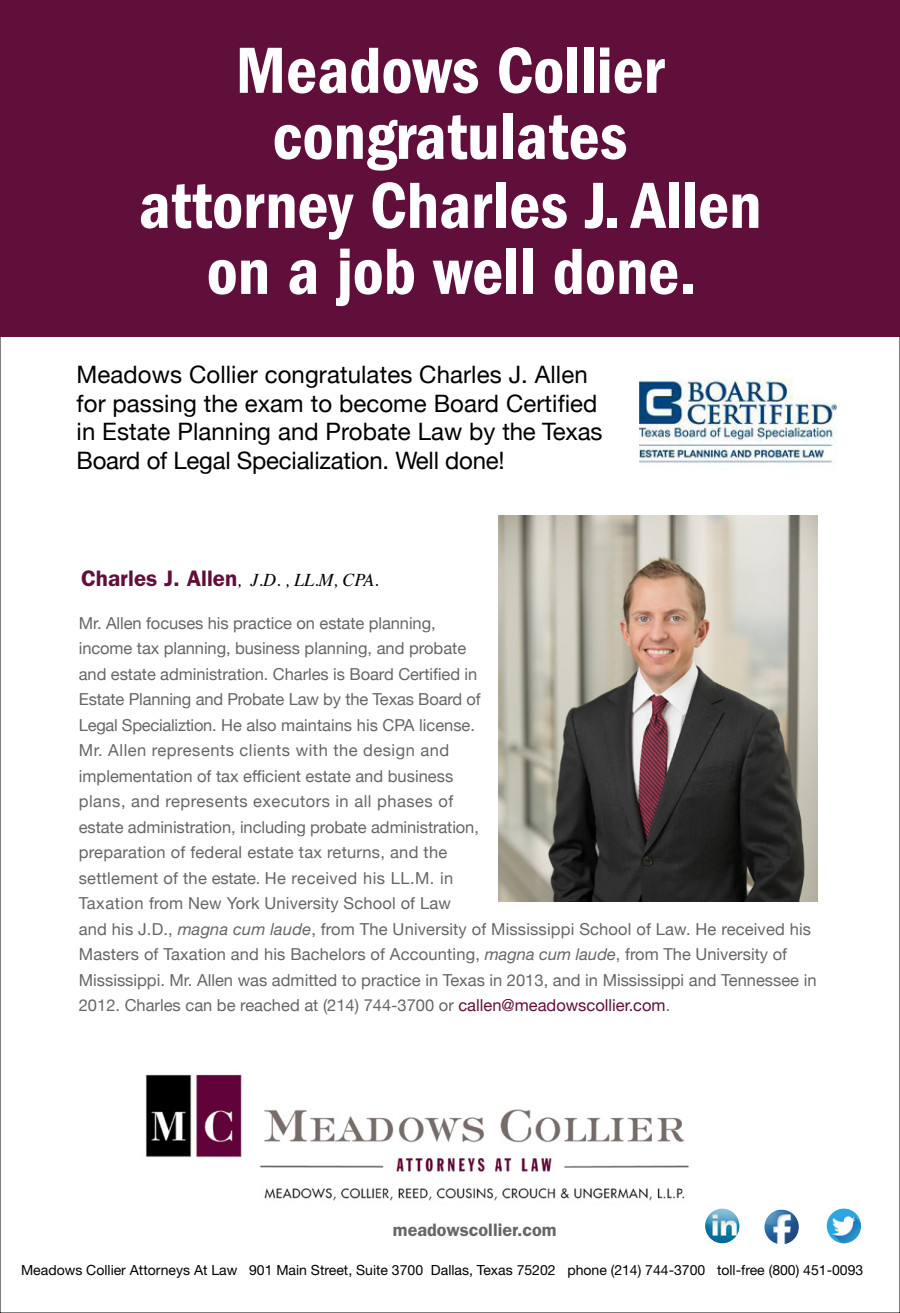
<style>
.page{position:relative;width:900px;height:1313px;background:#fff}
.page>*{position:absolute;margin:0;border:0;box-sizing:border-box;transform-origin:0 0}
.t1{font:67.5px/67.1px "ITC Franklin Gothic Std Dm Cd";color:#fff;text-align:center}
.t2{font:24px/28.5px "Helvetica Neue";letter-spacing:.005em;color:#000}
.t3{font:italic 18px "Times";color:#000}
.t4{font:600 18px "ITC Franklin Gothic Std";color:#666}
.t5{font:16.5px/25.5px "Helvetica Neue";color:#666}
.t6{font:14.1px "Helvetica Neue";color:#000}
.s1{font-family:"ITC Franklin Gothic Std";font-weight:600;font-style:normal;font-size:22.5px;color:#600f3b}
.s2{font-style:italic}
.s3{color:#600f3b}
</style>
<div class="page">
<div style="left:0;top:0;width:900px;height:336px;background:#600f3b"></div>
<img style="left:499px;top:515px;width:319px;height:386px">
<img style="left:146px;top:1074px;width:569px;height:168px">
<img style="left:705px;top:1208px;width:34px;height:35px;border-radius:17px">
<img style="left:764px;top:1209px;width:35px;height:35px;border-radius:17px">
<img style="left:827px;top:1208px;width:34px;height:35px;border-radius:17px">
<img style="left:639px;top:379px;width:197px;height:85px">
<h1 class="t1" style="left:139px;top:37px;width:624px">Meadows Collier congratulates<br>attorney Charles J. Allen on a job well done.</h1>
<h2 class="t2" style="left:77px;top:358px;width:527px">Meadows Collier congratulates Charles J. Allen for passing the exam to become Board Certified in Estate Planning and Probate Law by the Texas Board of Legal Specialization. Well done!</h2>
<p class="t3" style="left:81px;top:564px;width:299px"><span class="s1">Charles J. Allen</span>, J.D. , LL.M, CPA.</p>
<p class="t5" style="left:79px;top:609px;width:739px">Mr. Allen focuses his practice on estate planning,<br>income tax planning, business planning, and probate<br>and estate administration. Charles is Board Certified in<br>Estate Planning and Probate Law by the Texas Board of<br>Legal Specializtion. He also maintains his CPA license.<br>Mr. Allen represents clients with the design and<br>implementation of tax efficient estate and business<br>plans, and represents executors in all phases of<br>estate administration, including probate administration,<br>preparation of federal estate tax returns, and the<br>settlement of the estate. He received his LL.M. in<br>Taxation from New York University School of Law<br>and his J.D., <span class="s2">magna cum laude</span>, from The University of Mississippi School of Law. He received his Masters of Taxation and his Bachelors of Accounting, <span class="s2">magna cum laude</span>, from The University of Mississippi. Mr. Allen was admitted to practice in Texas in 2013, and in Mississippi and Tennessee in 2012. Charles can be reached at (214) 744-3700 or <span class="s3">callen@meadowscollier.com</span>.</p>
<p class="t4" style="left:393px;top:1219px;width:165px">meadowscollier.com</p>
<p class="t6" style="left:21px;top:1261px;width:844px">Meadows Collier Attorneys At Law 901 Main Street, Suite 3700 Dallas, Texas 75202 phone (214) 744-3700 toll-free (800) 451-0093</p>
</div>
